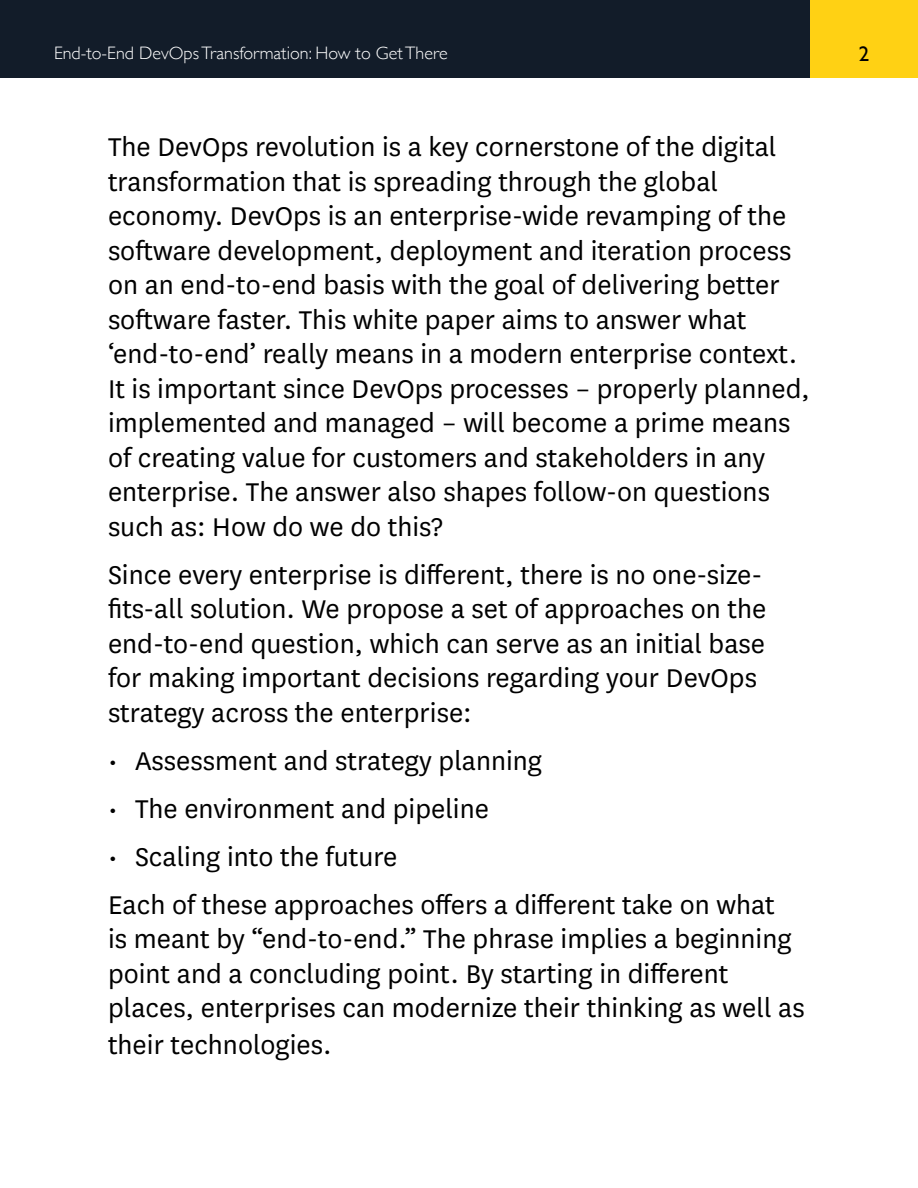
<style>
.page{position:relative;width:918px;height:1188px;background:#fff}
.page>*{position:absolute;margin:0;border:0;box-sizing:border-box;transform-origin:0 0}
.t1{font:30px/34.5px "National";color:#000}
.t2{font:21px "Gill Sans";color:#000}
.t3{font:300 18px "Gill Sans";color:#fff}
</style>
<div class="page">
<div style="left:810px;top:0;width:108px;height:78px;background:#ffd114"></div>
<div style="left:0;top:0;width:810px;height:78px;background:#121c29"></div>
<hr style="left:917px;top:0;width:1px;height:78px;background:#121c29">
<p class="t3" style="left:54px;top:39px;width:395px">End-to-End DevOps Transformation: How to Get There</p>
<p class="t2" style="left:859px;top:42px;width:12px">2</p>
<p class="t1" style="left:108px;top:129px;width:704px">The DevOps revolution is a key cornerstone of the digital transformation that is spreading through the global economy. DevOps is an enterprise-wide revamping of the software development, deployment and iteration process on an end-to-end basis with the goal of delivering better software faster. This white paper aims to answer what ‘end-to-end’ really means in a modern enterprise context.<br>It is important since DevOps processes – properly planned, implemented and managed – will become a prime means of creating value for customers and stakeholders in any enterprise. The answer also shapes follow-on questions such as: How do we do this?</p>
<p class="t1" style="left:108px;top:556px;width:660px">Since every enterprise is different, there is no one-size&shy;fits-all solution. We propose a set of approaches on the end-to-end question, which can serve as an initial base for making important decisions regarding your DevOps strategy across the enterprise:</p>
<p class="t1" style="left:108px;top:742px;width:436px">• Assessment and strategy planning</p>
<p class="t1" style="left:108px;top:790px;width:382px">• The environment and pipeline</p>
<p class="t1" style="left:108px;top:831px;width:668px;line-height:48px">• Scaling into the future<br>Each of these approaches offers a different take on what</p>
<p class="t1" style="left:108px;top:920px;width:698px;line-height:35.1px">is meant by “end-to-end.” The phrase implies a beginning point and a concluding point. By starting in different places, enterprises can modernize their thinking as well as their technologies.</p>
</div>
